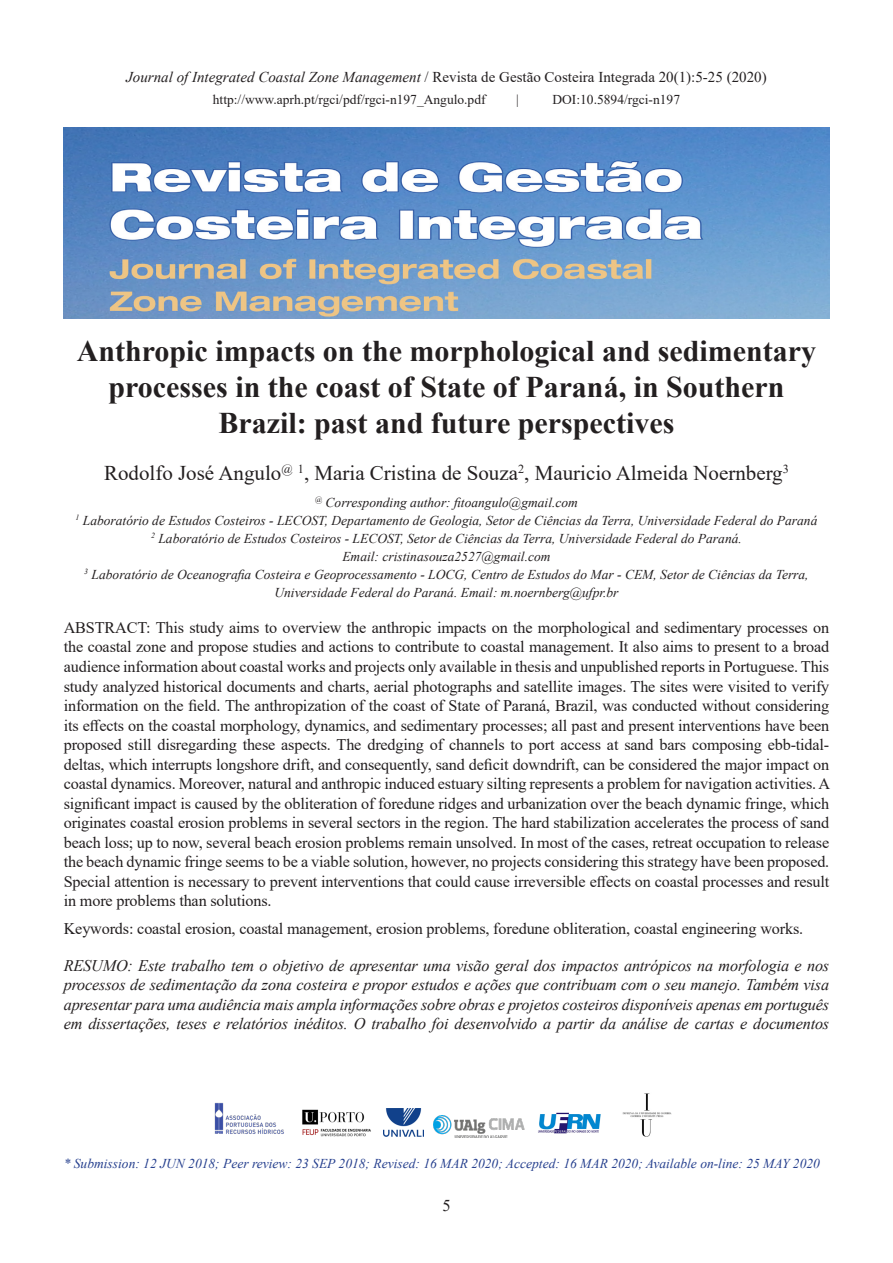
<style>
.page{position:relative;width:893px;height:1263px;background:#fff}
.page>*{position:absolute;margin:0;border:0;box-sizing:border-box;transform-origin:0 0}
.Titulo_1{font:700 30px/36px "Times New Roman";color:#231f20;text-align:center}
.Autor{font:21px "Times New Roman";color:#231f20}
.t1{font:16.5px "Times New Roman";color:#231f20}
.Resumo_1{font:16.2px/19.5px "Times New Roman";letter-spacing:-.01em;color:#231f20;text-align:justify}
.Resumo_2{font:italic 16.2px/19.5px "Times New Roman";letter-spacing:-.01em;color:#231f20;text-align:justify}
.t2{font:15px "Times New Roman";color:#231f20}
.Autor_descricao{font:italic 13.5px/18px "Times New Roman";color:#231f20;text-align:center}
.Submission{font:italic 13.5px "Times New Roman";color:#253f8e}
.t3{font:13.5px "Times New Roman";color:#231f20}
.s1{font-style:italic}
</style>
<div class="page">
<img style="left:64px;top:128px;width:765px;height:191px">
<img style="left:214px;top:1102px;width:70px;height:32px">
<img style="left:383px;top:1108px;width:41px;height:29px">
<img style="left:434px;top:1115px;width:91px;height:22px">
<img style="left:538px;top:1112px;width:63px;height:22px">
<img style="left:622px;top:1093px;width:50px;height:44px">
<img style="left:302px;top:1109px;width:69px;height:28px">
<p class="t2" style="left:126px;top:66px;width:642px"><span class="s1">Journal of Integrated Coastal Zone Management</span> / Revista de Gestão Costeira Integrada 20(1):5-25 (2020)</p>
<p class="t3" style="left:213px;top:90px;width:274px">http://www.aprh.pt/rgci/pdf/rgci-n197_Angulo.pdf</p>
<p class="t3" style="left:516px;top:90px;width:4px">|</p>
<p class="t3" style="left:552px;top:90px;width:129px">DOI:10.5894/rgci-n197</p>
<p class="Titulo_1" style="left:77px;top:332px;width:741px">Anthropic impacts on the morphological and sedimentary processes in the coast of State of Paraná, in Southern<br>Brazil: past and future perspectives</p>
<p class="Autor" style="left:104px;top:458px;width:686px">Rodolfo José Angulo<sup>@</sup> <sup>1</sup>, Maria Cristina de Souza<sup>2</sup>, Mauricio Almeida Noernberg<sup>3</sup></p>
<p class="Autor_descricao" style="left:315px;top:493px;width:264px"><sup>@</sup> Corresponding author: fitoangulo@gmail.com</p>
<p class="Autor_descricao" style="left:76px;top:511px;width:743px"><sup>1</sup> Laboratório de Estudos Costeiros - LECOST, Departamento de Geologia, Setor de Ciências da Terra, Universidade Federal do Paraná</p>
<p class="Autor_descricao" style="left:151px;top:529px;width:592px"><sup>2</sup> Laboratório de Estudos Costeiros - LECOST, Setor de Ciências da Terra, Universidade Federal do Paraná.<br>Email: cristinasouza2527@gmail.com</p>
<p class="Autor_descricao" style="left:84px;top:565px;width:726px"><sup>3</sup> Laboratório de Oceanografia Costeira e Geoprocessamento - LOCG, Centro de Estudos do Mar - CEM, Setor de Ciências da Terra,<br>Universidade Federal do Paraná. Email: m.noernberg@ufpr.br</p>
<p class="Resumo_1" style="left:64px;top:617px;width:768px">ABSTRACT: This study aims to overview the anthropic impacts on the morphological and sedimentary processes on the coastal zone and propose studies and actions to contribute to coastal management. It also aims to present to a broad audience information about coastal works and projects only available in thesis and unpublished reports in Portuguese. This study analyzed historical documents and charts, aerial photographs and satellite images. The sites were visited to verify information on the field. The anthropization of the coast of State of Paraná, Brazil, was conducted without considering its effects on the coastal morphology, dynamics, and sedimentary processes; all past and present interventions have been proposed still disregarding these aspects. The dredging of channels to port access at sand bars composing ebb-tidal&shy;deltas, which interrupts longshore drift, and consequently, sand deficit downdrift, can be considered the major impact on coastal dynamics. Moreover, natural and anthropic induced estuary silting represents a problem for navigation activities. A significant impact is caused by the obliteration of foredune ridges and urbanization over the beach dynamic fringe, which originates coastal erosion problems in several sectors in the region. The hard stabilization accelerates the process of sand beach loss; up to now, several beach erosion problems remain unsolved. In most of the cases, retreat occupation to release the beach dynamic fringe seems to be a viable solution, however, no projects considering this strategy have been proposed.<br>Special attention is necessary to prevent interventions that could cause irreversible effects on coastal processes and result in more problems than solutions.</p>
<p class="Resumo_1" style="left:64px;top:918px;width:741px">Keywords: coastal erosion, coastal management, erosion problems, foredune obliteration, coastal engineering works.</p>
<p class="Resumo_2" style="left:64px;top:955px;width:767px">RESUMO: Este trabalho tem o objetivo de apresentar uma visão geral dos impactos antrópicos na morfologia e nos processos de sedimentação da zona costeira e propor estudos e ações que contribuam com o seu manejo. Também visa apresentar para uma audiência mais ampla informações sobre obras e projetos costeiros disponíveis apenas em português em dissertações, teses e relatórios inéditos. O trabalho foi desenvolvido a partir da análise de cartas e documentos</p>
<p class="Submission" style="left:64px;top:1154px;width:758px">* Submission: 12 JUN 2018; Peer review: 23 SEP 2018; Revised: 16 MAR 2020; Accepted: 16 MAR 2020; Available on-line: 25 MAY 2020</p>
<p class="t1" style="left:442px;top:1193px;width:10px">5</p>
</div>
